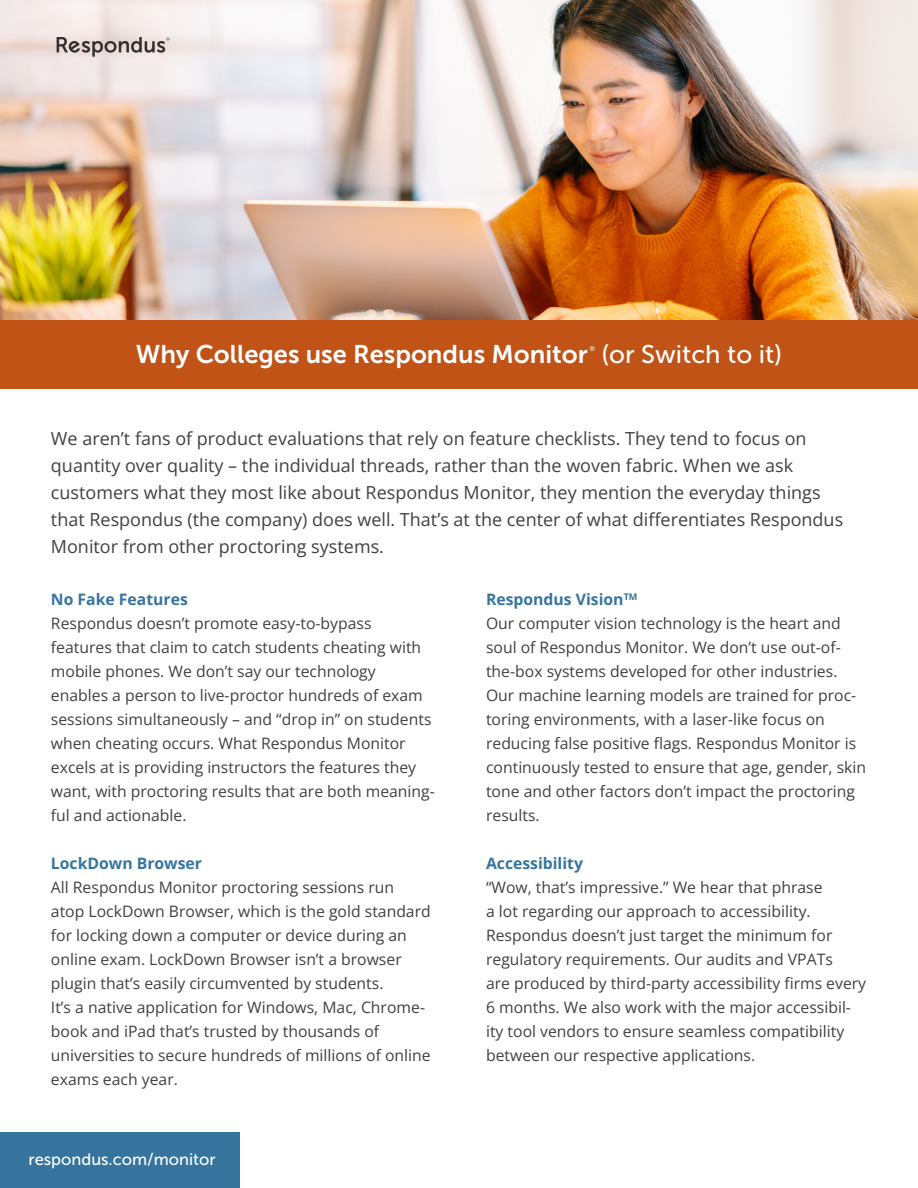
<style>
.page{position:relative;width:918px;height:1188px;background:#fff}
.page>*{position:absolute;margin:0;border:0;box-sizing:border-box;transform-origin:0 0}
.t1{font:25.5px "Museo Sans 700";color:#fff}
.t2{font:25.5px "Museo Sans 500";color:#fff}
.t3{font:18px/27px "Open Sans";color:#414042}
.t4{font:16.5px "Museo Sans 500";color:#fff}
.t5{font:15.75px/24px "Open Sans";color:#414042}
.t6{font:700 15.75px "Open Sans";color:#36749e}
.t7{font:7.05px "Open Sans";color:#fff}
.s1{font-weight:700;color:#36749e}
</style>
<div class="page">
<img style="left:0;top:0;width:918px;height:321px">
<div style="left:0;top:321px;width:918px;height:68px;background:#c15317"></div>
<div style="left:0;top:1133px;width:240px;height:55px;background:#36749e"></div>
<svg style="left:57px;top:37px;width:112px;height:20px;background:#b5aba8"></svg>
<h1 class="t1" style="left:136px;top:340px;width:453px">Why Colleges use Respondus Monitor</h1>
<p class="t7" style="left:590px;top:344px;width:7px">®</p>
<h1 class="t2" style="left:602px;top:340px;width:182px">(or Switch to it)</h1>
<p class="t3" style="left:51px;top:425px;width:794px">We aren’t fans of product evaluations that rely on feature checklists. They tend to focus on quantity over quality – the individual threads, rather than the woven fabric. When we ask customers what they most like about Respondus Monitor, they mention the everyday things that Respondus (the company) does well. That’s at the center of what differentiates Respondus Monitor from other proctoring systems.</p>
<p class="t6" style="left:51px;top:589px;width:138px">No Fake Features</p>
<p class="t5" style="left:51px;top:611px;width:385px">Respondus doesn’t promote easy-to-bypass features that claim to catch students cheating with mobile phones. We don’t say our technology enables a person to live-proctor hundreds of exam sessions simultaneously – and “drop in” on students when cheating occurs. What Respondus Monitor excels at is providing instructors the features they want, with proctoring results that are both meaning&shy;ful and actionable.</p>
<p class="t6" style="left:51px;top:853px;width:153px">LockDown Browser</p>
<p class="t5" style="left:51px;top:875px;width:381px">All Respondus Monitor proctoring sessions run atop LockDown Browser, which is the gold standard for locking down a computer or device during an online exam. LockDown Browser isn’t a browser plugin that’s easily circumvented by students.<br>It’s a native application for Windows, Mac, Chrome&shy;book and iPad that’s trusted by thousands of universities to secure hundreds of millions of online exams each year.</p>
<p class="t4" style="left:29px;top:1150px;width:189px">respondus.com/monitor</p>
<p class="t5" style="left:486px;top:587px;width:382px"><span class="s1">Respondus Vision</span><sup>TM<br></sup>Our computer vision technology is the heart and soul of Respondus Monitor. We don’t use out-of&shy;the-box systems developed for other industries.<br>Our machine learning models are trained for proc&shy;toring environments, with a laser-like focus on reducing false positive flags. Respondus Monitor is continuously tested to ensure that age, gender, skin tone and other factors don’t impact the proctoring results.</p>
<p class="t6" style="left:486px;top:853px;width:99px">Accessibility</p>
<p class="t5" style="left:486px;top:875px;width:382px">“Wow, that’s impressive.” We hear that phrase<br>a lot regarding our approach to accessibility.<br>Respondus doesn’t just target the minimum for regulatory requirements. Our audits and VPATs<br>are produced by third-party accessibility firms every 6 months. We also work with the major accessibil&shy;ity tool vendors to ensure seamless compatibility between our respective applications.</p>
</div>
